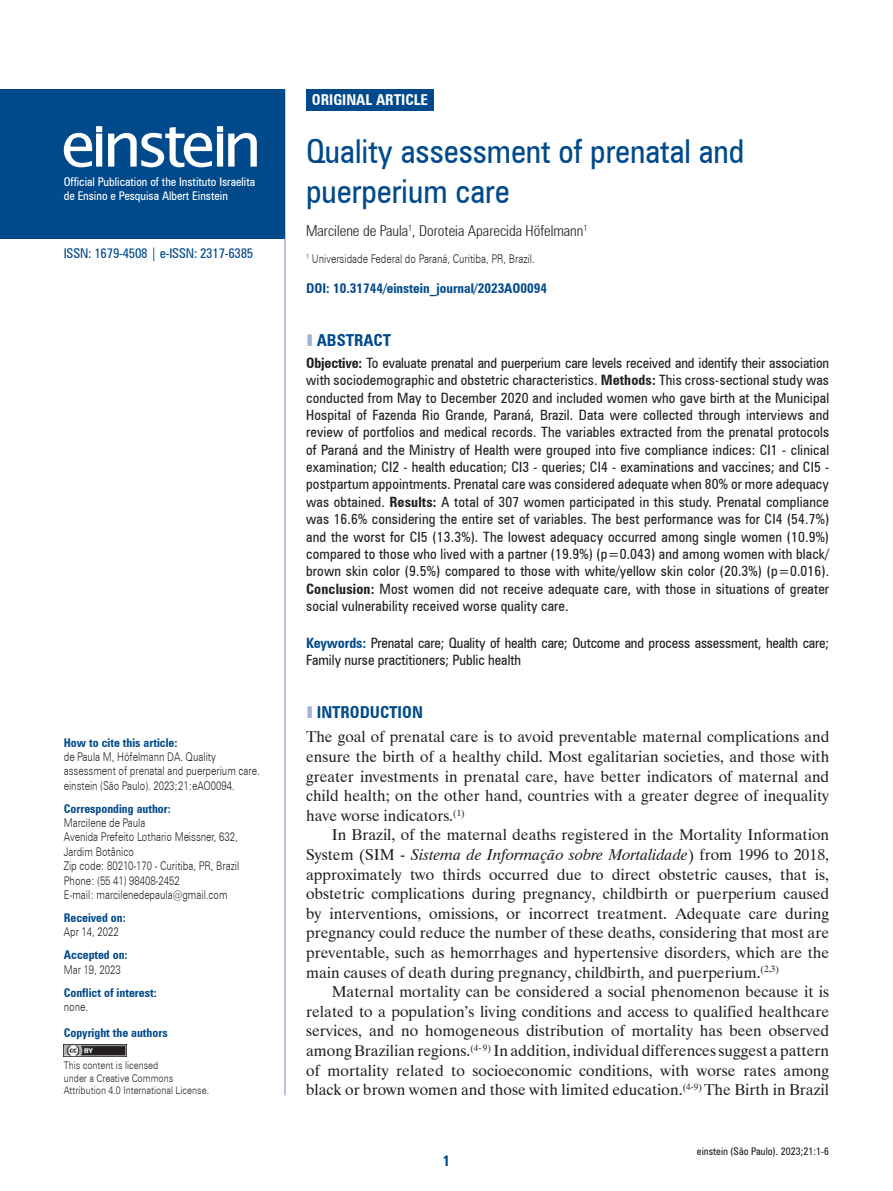
<style>
.page{position:relative;width:893px;height:1191px;background:#fff}
.page>*{position:absolute;margin:0;border:0;box-sizing:border-box;transform-origin:0 0}
.t1{font:condensed 33px/39.8px "Zurich BT";color:#004a8b}
.t2{font:700 condensed 16.5px "Zurich BT";color:#004a8b}
.t3{font:15.75px/19.6px "Dutch 801 BT";color:#231f20;text-align:justify}
.t4{font:300 condensed 15px "Zurich BT";color:#231f20}
.t5{font:700 condensed 15px "Zurich BT";color:#fff}
.t6{font:700 condensed 15px "Zurich BT";color:#004a8b}
.t7{font:condensed 14.25px/17.4px "Zurich BT";color:#231f20;text-align:justify}
.t8{font:700 condensed 13.5px "Zurich BT";color:#004a8b}
.t9{font:condensed 13.5px "Zurich BT";letter-spacing:-.02em;color:#004a8b}
.t10{font:300 12px/14.4px "Zurich BT";color:#231f20;scale:.8 1}
.t11{font:700 condensed 12px "Zurich BT";color:#004a8b}
.t12{font:condensed 12px/14.4px "Zurich BT";color:#fff}
.t13{font:300 10.5px/12.6px "Zurich BT";color:#231f20;scale:.85 1}
.t14{font:condensed 10.5px "Zurich BT";color:#231f20}
.s1{color:#a2b0d2}
.s2{font-weight:700}
.s3{font-weight:700;color:#004a8b}
.s4{font-style:italic}
</style>
<div class="page">
<img style="left:64px;top:1044px;width:63px;height:12px">
<div style="left:306px;top:89px;width:128px;height:21px;background:#004a8b"></div>
<hr style="left:284px;top:89px;width:2px;height:1006px;background:#a2b0d2">
<div style="left:0;top:89px;width:284px;height:149px;background:#004a8b"></div>
<svg style="left:108px;top:126px;width:149px;height:41px"></svg>
<svg style="left:64px;top:126px;width:38px;height:41px"></svg>
<p class="t12" style="left:64px;top:174px;width:193px">Official Publication of the Instituto Israelita de Ensino e Pesquisa Albert Einstein</p>
<p class="t9" style="left:64px;top:245px;width:191px">ISSN: 1679-4508 | e-ISSN: 2317-6385</p>
<p class="t11" style="left:64px;top:735px;width:115px">How to cite this article:</p>
<p class="t10" style="left:64px;top:749px;width:246px">de Paula M, Höfelmann DA. Quality assessment of prenatal and puerperium care. einstein (São Paulo). 2023;21:eAO0094.</p>
<p class="t11" style="left:64px;top:801px;width:109px">Corresponding author:</p>
<p class="t10" style="left:64px;top:815px;width:221px">Marcilene de Paula<br>Avenida Prefeito Lothario Meissner, 632,<br>Jardim Botânico<br>Zip code: 80210-170 - Curitiba, PR, Brazil<br>Phone: (55 41) 98408-2452<br>E-mail: marcilenedepaula@gmail.com</p>
<p class="t11" style="left:64px;top:910px;width:64px">Received on:</p>
<p class="t10" style="left:64px;top:925px;width:70px">Apr 14, 2022</p>
<p class="t11" style="left:64px;top:947px;width:65px">Accepted on:</p>
<p class="t10" style="left:64px;top:962px;width:73px">Mar 19, 2023</p>
<p class="t11" style="left:64px;top:985px;width:95px">Conflict of interest:</p>
<p class="t10" style="left:64px;top:999px;width:32px">none.</p>
<p class="t11" style="left:64px;top:1025px;width:105px">Copyright the authors</p>
<p class="t13" style="left:64px;top:1058px;width:173px">This content is licensed<br>under a Creative Commons<br>Attribution 4.0 International License.</p>
<p class="t5" style="left:312px;top:91px;width:118px">ORIGINAL ARTICLE</p>
<h1 class="t1" style="left:306px;top:131px;width:440px">Quality assessment of prenatal and puerperium care</h1>
<p class="t4" style="left:306px;top:222px;width:283px">Marcilene de Paula<sup>1</sup>, Doroteia Aparecida Höfelmann<sup>1</sup></p>
<p class="t10" style="left:306px;top:252px;width:287px"><sup>1</sup> Universidade Federal do Paraná, Curitiba, PR, Brazil.</p>
<p class="t8" style="left:306px;top:280px;width:243px">DOI: 10.31744/einstein_journal/2023AO0094</p>
<p class="t2" style="left:306px;top:330px;width:86px"><span class="s1">❚</span> ABSTRACT</p>
<p class="t7" style="left:306px;top:354px;width:524px"><span class="s2">Objective:</span> To evaluate prenatal and puerperium care levels received and identify their association with sociodemographic and obstetric characteristics. <span class="s2">Methods:</span> This cross-sectional study was conducted from May to December 2020 and included women who gave birth at the Municipal Hospital of Fazenda Rio Grande, Paraná, Brazil. Data were collected through interviews and review of portfolios and medical records. The variables extracted from the prenatal protocols of Paraná and the Ministry of Health were grouped into five compliance indices: CI1 - clinical examination; CI2 - health education; CI3 - queries; CI4 - examinations and vaccines; and CI5 - postpartum appointments. Prenatal care was considered adequate when 80% or more adequacy was obtained. <span class="s2">Results:</span> A total of 307 women participated in this study. Prenatal compliance was 16.6% considering the entire set of variables. The best performance was for CI4 (54.7%) and the worst for CI5 (13.3%). The lowest adequacy occurred among single women (10.9%) compared to those who lived with a partner (19.9%) (p=0.043) and among women with black/ brown skin color (9.5%) compared to those with white/yellow skin color (20.3%) (p=0.016).<br><span class="s2">Conclusion:</span> Most women did not receive adequate care, with those in situations of greater social vulnerability received worse quality care.</p>
<p class="t7" style="left:306px;top:633px;width:524px"><span class="s3">Keywords:</span> Prenatal care; Quality of health care; Outcome and process assessment, health care;<br>Family nurse practitioners; Public health</p>
<p class="t2" style="left:306px;top:702px;width:118px"><span class="s1">❚</span> INTRODUCTION</p>
<p class="t3" style="left:306px;top:727px;width:525px">The goal of prenatal care is to avoid preventable maternal complications and ensure the birth of a healthy child. Most egalitarian societies, and those with greater investments in prenatal care, have better indicators of maternal and child health; on the other hand, countries with a greater degree of inequality have worse indicators.<sup>(1)</sup></p>
<p class="t3" style="left:306px;top:825px;width:525px;text-indent:26px">In Brazil, of the maternal deaths registered in the Mortality Information System (SIM - <span class="s4">Sistema de Informação sobre Mortalidade</span>) from 1996 to 2018, approximately two thirds occurred due to direct obstetric causes, that is, obstetric complications during pregnancy, childbirth or puerperium caused by interventions, omissions, or incorrect treatment. Adequate care during pregnancy could reduce the number of these deaths, considering that most are preventable, such as hemorrhages and hypertensive disorders, which are the main causes of death during pregnancy, childbirth, and puerperium.<sup>(2,3)</sup></p>
<p class="t3" style="left:306px;top:981px;width:525px;text-indent:26px">Maternal mortality can be considered a social phenomenon because it is related to a population’s living conditions and access to qualified healthcare services, and no homogeneous distribution of mortality has been observed among Brazilian regions.<sup>(4-</sup> <sup>9)</sup> In addition, individual differences suggest a pattern of mortality related to socioeconomic conditions, with worse rates among black or brown women and those with limited education.<sup>(4-9)</sup> The Birth in Brazil</p>
<p class="t6" style="left:443px;top:1151px;width:9px">1</p>
<p class="t14" style="left:697px;top:1144px;width:134px">einstein (São Paulo). 2023;21:1-6</p>
</div>
